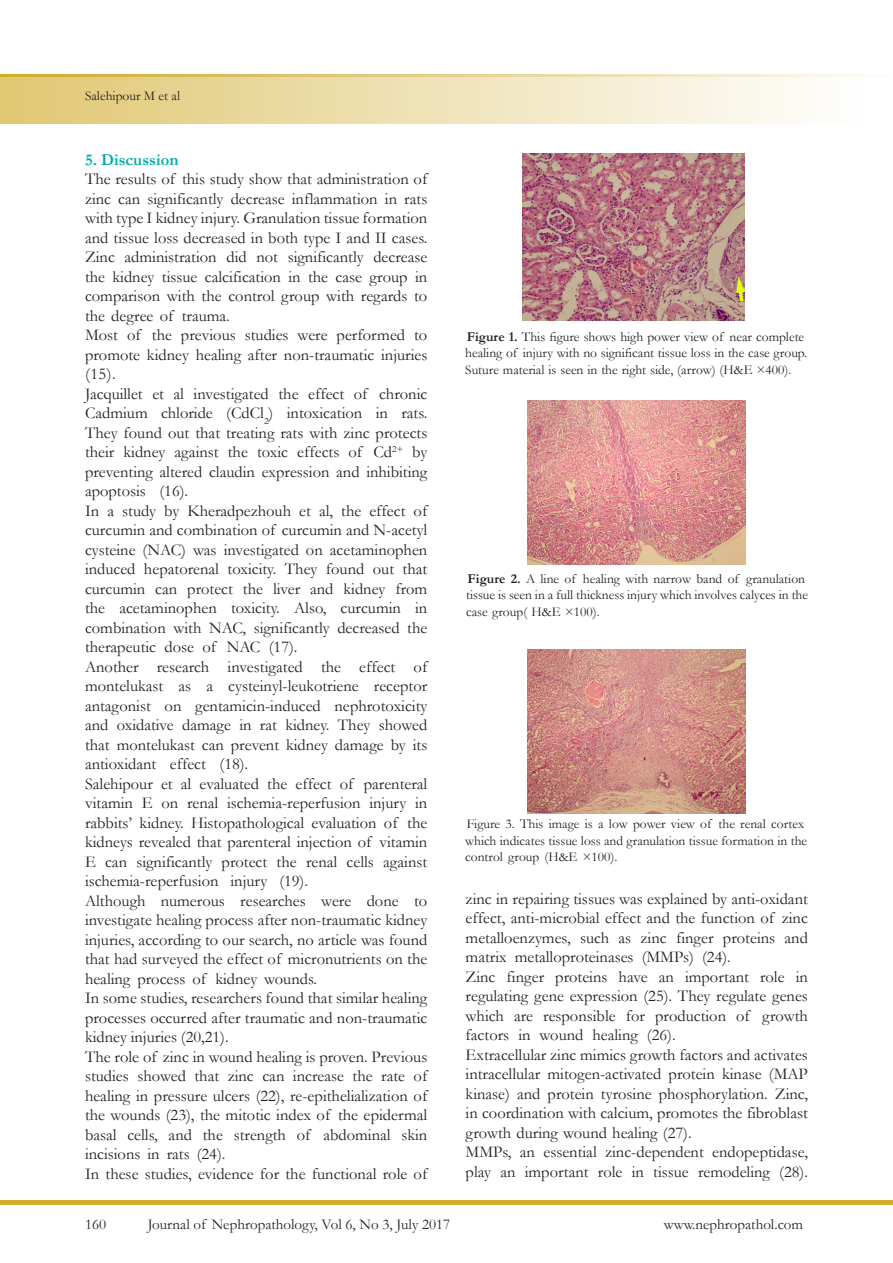
<style>
.page{position:relative;width:893px;height:1263px;background:#fff}
.page>*{position:absolute;margin:0;border:0;box-sizing:border-box;transform-origin:0 0}
.t1{font:16.5px/19.5px "Garamond";color:#231f20;text-align:justify}
.t2{font:700 16.5px "Garamond";color:#00aaad}
.t3{font:15px "Garamond";color:#231f20}
.EndNote_Bibliography{font:13.5px/16.5px "Garamond";color:#231f20}
.s1{font-weight:700}
</style>
<div class="page">
<div style="left:0;top:77px;width:893px;height:46px;background:linear-gradient(to right,#e0c773,#fff)"></div>
<hr style="left:0;top:1200px;width:893px;height:4px;background:#d1ab2a">
<hr style="left:892px;top:77px;width:1px;height:46px;background:#d1ab2a">
<svg style="left:0;top:75px;width:862px;height:2px;background:#e5cf8b"></svg>
<img style="left:523px;top:154px;width:221px;height:166px">
<img style="left:527px;top:400px;width:219px;height:164px">
<img style="left:527px;top:649px;width:219px;height:164px">
<p class="EndNote_Bibliography" style="left:85px;top:87px;width:97px">Salehipour M et al</p>
<p class="t2" style="left:85px;top:148px;width:95px">5. Discussion</p>
<p class="t1" style="left:85px;top:169px;width:344px">The results of this study show that administration of zinc can significantly decrease inflammation in rats with type I kidney injury. Granulation tissue formation and tissue loss decreased in both type I and II cases.<br>Zinc administration did not significantly decrease the kidney tissue calcification in the case group in comparison with the control group with regards to the degree of trauma.</p>
<p class="t1" style="left:85px;top:325px;width:344px">Most of the previous studies were performed to promote kidney healing after non-traumatic injuries (15).</p>
<p class="t1" style="left:85px;top:383px;width:344px">Jacquillet et al investigated the effect of chronic Cadmium chloride (CdCl<sub>2</sub>) intoxication in rats.<br>They found out that treating rats with zinc protects their kidney against the toxic effects of Cd<sup>2+</sup> by preventing altered claudin expression and inhibiting apoptosis (16).</p>
<p class="t1" style="left:85px;top:500px;width:344px">In a study by Kheradpezhouh et al, the effect of curcumin and combination of curcumin and N-acetyl cysteine (NAC) was investigated on acetaminophen induced hepatorenal toxicity. They found out that curcumin can protect the liver and kidney from the acetaminophen toxicity. Also, curcumin in combination with NAC, significantly decreased the therapeutic dose of NAC (17).</p>
<p class="t1" style="left:85px;top:656px;width:344px">Another research investigated the effect of montelukast as a cysteinyl-leukotriene receptor antagonist on gentamicin-induced nephrotoxicity and oxidative damage in rat kidney. They showed that montelukast can prevent kidney damage by its antioxidant effect (18).</p>
<p class="t1" style="left:85px;top:773px;width:344px">Salehipour et al evaluated the effect of parenteral vitamin E on renal ischemia-reperfusion injury in rabbits’ kidney. Histopathological evaluation of the kidneys revealed that parenteral injection of vitamin E can significantly protect the renal cells against ischemia-reperfusion injury (19).</p>
<p class="t1" style="left:85px;top:890px;width:344px">Although numerous researches were done to investigate healing process after non-traumatic kidney injuries, according to our search, no article was found that had surveyed the effect of micronutrients on the healing process of kidney wounds.</p>
<p class="t1" style="left:85px;top:988px;width:344px">In some studies, researchers found that similar healing processes occurred after traumatic and non-traumatic kidney injuries (20,21).</p>
<p class="t1" style="left:85px;top:1046px;width:344px">The role of zinc in wound healing is proven. Previous studies showed that zinc can increase the rate of healing in pressure ulcers (22), re-epithelialization of the wounds (23), the mitotic index of the epidermal basal cells, and the strength of abdominal skin incisions in rats (24).</p>
<p class="t1" style="left:85px;top:1163px;width:344px">In these studies, evidence for the functional role of</p>
<p class="EndNote_Bibliography" style="left:465px;top:328px;width:344px"><span class="s1">Figure 1.</span> This figure shows high power view of near complete healing of injury with no significant tissue loss in the case group.<br>Suture material is seen in the right side, (arrow) (H&amp;E ×400).</p>
<p class="EndNote_Bibliography" style="left:466px;top:570px;width:344px"><span class="s1">Figure 2.</span> A line of healing with narrow band of granulation tissue is seen in a full thickness injury which involves calyces in the case group( H&amp;E ×100).</p>
<p class="EndNote_Bibliography" style="left:465px;top:815px;width:343px">Figure 3. This image is a low power view of the renal cortex which indicates tissue loss and granulation tissue formation in the control group (H&amp;E ×100).</p>
<p class="t1" style="left:466px;top:888px;width:344px">zinc in repairing tissues was explained by anti-oxidant effect, anti-microbial effect and the function of zinc metalloenzymes, such as zinc finger proteins and matrix metalloproteinases (MMPs) (24).</p>
<p class="t1" style="left:466px;top:966px;width:344px">Zinc finger proteins have an important role in regulating gene expression (25). They regulate genes which are responsible for production of growth factors in wound healing (26).</p>
<p class="t1" style="left:466px;top:1044px;width:344px">Extracellular zinc mimics growth factors and activates intracellular mitogen-activated protein kinase (MAP kinase) and protein tyrosine phosphorylation. Zinc, in coordination with calcium, promotes the fibroblast growth during wound healing (27).</p>
<p class="t1" style="left:466px;top:1142px;width:344px">MMPs, an essential zinc-dependent endopeptidase, play an important role in tissue remodeling (28).</p>
<p class="t3" style="left:85px;top:1214px;width:23px">160</p>
<p class="t3" style="left:148px;top:1214px;width:304px">Journal of Nephropathology, Vol 6, No 3, July 2017</p>
<p class="t3" style="left:664px;top:1214px;width:141px">www.nephropathol.com</p>
</div>
